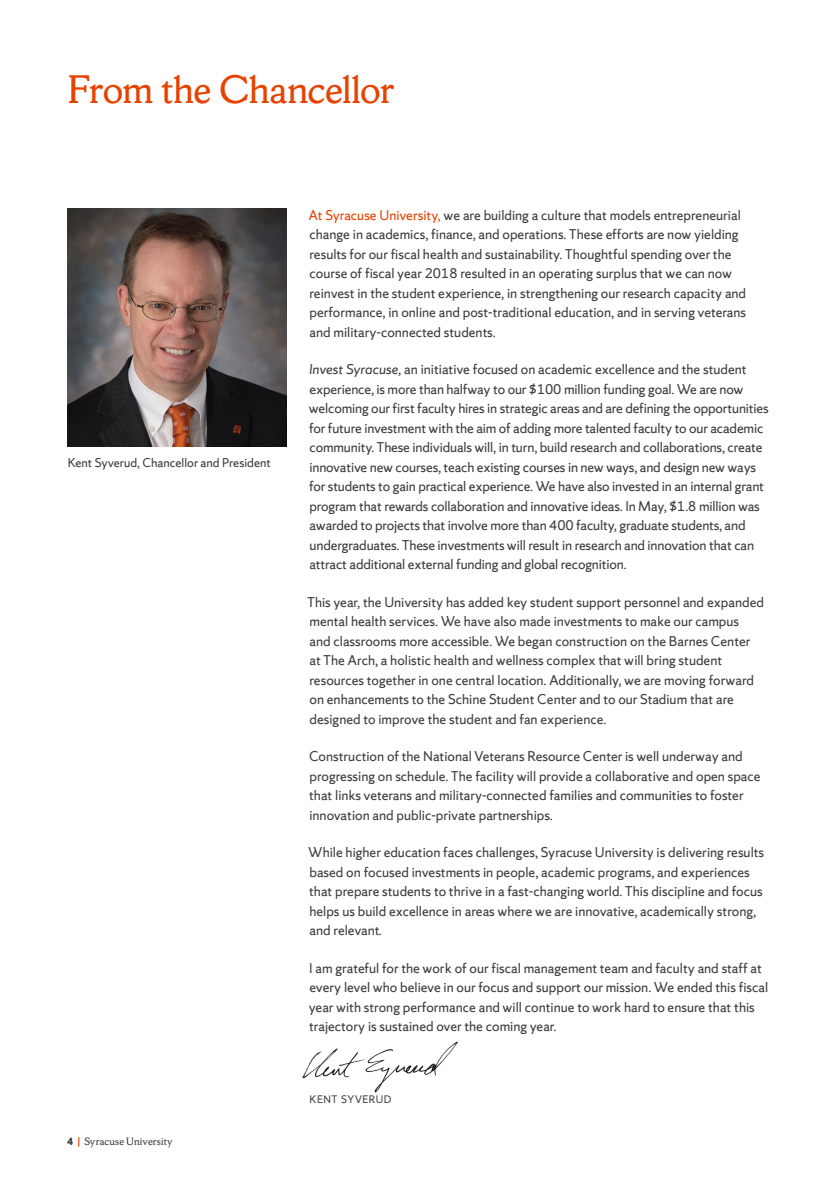
<style>
.page{position:relative;width:837px;height:1188px;background:#fff}
.page>*{position:absolute;margin:0;border:0;box-sizing:border-box;transform-origin:0 0}
.head_A{font:42px "Sherman Serif";letter-spacing:-.015em;color:#e74300}
.para_flush_space_aft{font:15px/19.5px "Sherman Sans";color:#3e3e3f}
.caption__ifc{font:13.5px "Sherman Sans";color:#3e3e3f}
.letter_name_sc{font:11.55px "Sherman Sans";letter-spacing:.03em;color:#3e3e3f}
.t1{font:11.25px "Sherman Serif";letter-spacing:.02em;color:#3e3e3f}
.s1{font-family:"Sherman Sans";font-weight:700}
.s2{font-weight:700;color:#e74300}
.s3{color:#e74300}
.s4{font-style:italic}
</style>
<div class="page">
<img style="left:302px;top:1041px;width:156px;height:52px">
<img style="left:68px;top:208px;width:218px;height:239px">
<p class="head_A" style="left:68px;top:63px;width:328px">From the Chancellor</p>
<p class="caption__ifc" style="left:68px;top:455px;width:204px">Kent Syverud, Chancellor and President</p>
<p class="t1" style="left:67px;top:1134px;width:107px"><span class="s1">4</span> <span class="s2">|</span> Syracuse University</p>
<p class="para_flush_space_aft" style="left:308px;top:205px;width:439px"><span class="s3">At Syracuse University,</span> we are building a culture that models entrepreneurial change in academics, finance, and operations. These efforts are now yielding results for our fiscal health and sustainability. Thoughtful spending over the course of fiscal year 2018 resulted in an operating surplus that we can now reinvest in the student experience, in strengthening our research capacity and performance, in online and post-traditional education, and in serving veterans and military-connected students.</p>
<p class="para_flush_space_aft" style="left:309px;top:360px;width:461px"><span class="s4">Invest Syracuse,</span> an initiative focused on academic excellence and the student experience, is more than halfway to our $100 million funding goal. We are now welcoming our first faculty hires in strategic areas and are defining the opportunities for future investment with the aim of adding more talented faculty to our academic community. These individuals will, in turn, build research and collaborations, create innovative new courses, teach existing courses in new ways, and design new ways for students to gain practical experience. We have also invested in an internal grant program that rewards collaboration and innovative ideas. In May, $1.8 million was awarded to projects that involve more than 400 faculty, graduate students, and undergraduates. These investments will result in research and innovation that can attract additional external funding and global recognition.</p>
<p class="para_flush_space_aft" style="left:307px;top:592px;width:458px">This year, the University has added key student support personnel and expanded mental health services. We have also made investments to make our campus<br>and classrooms more accessible. We began construction on the Barnes Center<br>at The Arch, a holistic health and wellness complex that will bring student resources together in one central location. Additionally, we are moving forward on enhancements to the Schine Student Center and to our Stadium that are designed to improve the student and fan experience.</p>
<p class="para_flush_space_aft" style="left:309px;top:747px;width:453px">Construction of the National Veterans Resource Center is well underway and progressing on schedule. The facility will provide a collaborative and open space that links veterans and military-connected families and communities to foster innovation and public-private partnerships.</p>
<p class="para_flush_space_aft" style="left:308px;top:843px;width:457px">While higher education faces challenges, Syracuse University is delivering results based on focused investments in people, academic programs, and experiences that prepare students to thrive in a fast-changing world. This discipline and focus helps us build excellence in areas where we are innovative, academically strong, and relevant.</p>
<p class="para_flush_space_aft" style="left:309px;top:958px;width:461px">I am grateful for the work of our fiscal management team and faculty and staff at every level who believe in our focus and support our mission. We ended this fiscal year with strong performance and will continue to work hard to ensure that this trajectory is sustained over the coming year.</p>
<p class="letter_name_sc" style="left:310px;top:1093px;width:83px">KENT SYVERUD</p>
</div>
